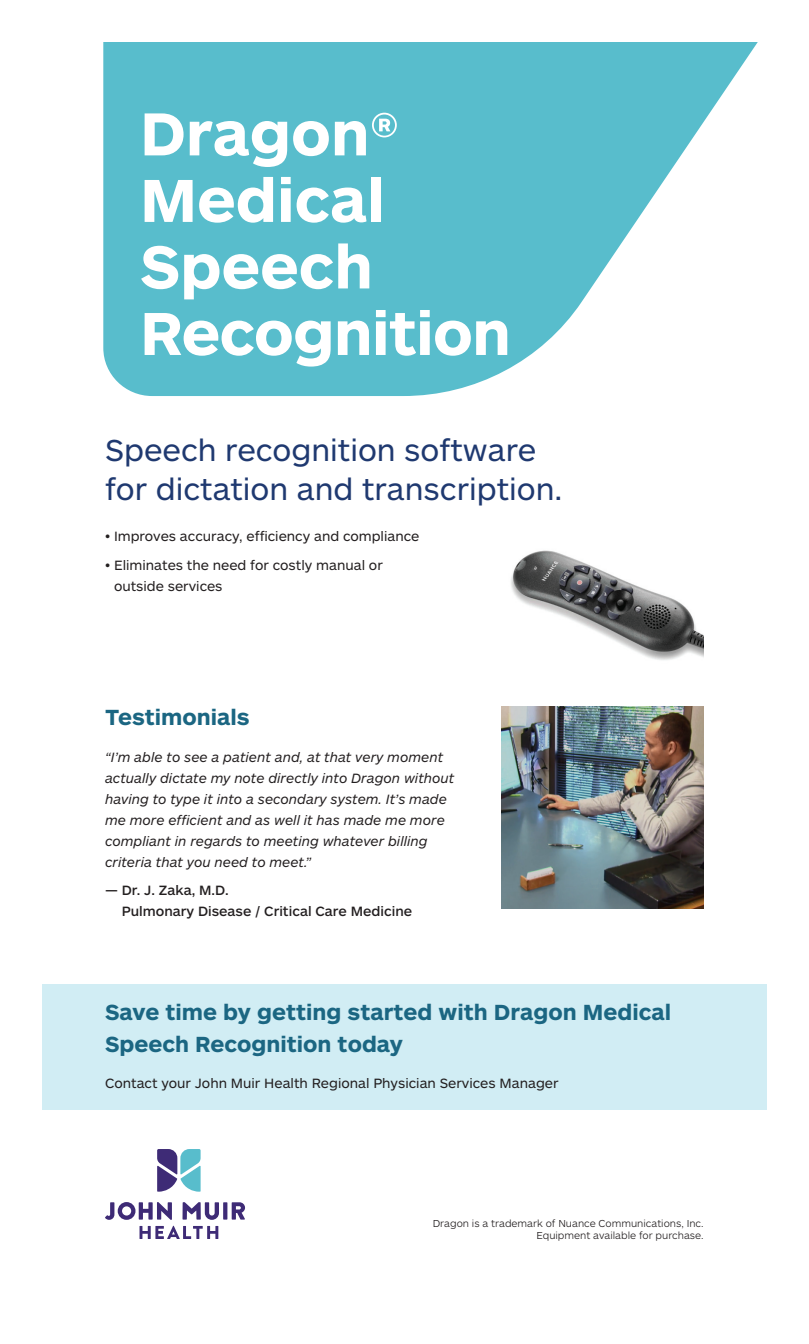
<style>
.page{position:relative;width:809px;height:1344px;background:#fff}
.page>*{position:absolute;margin:0;border:0;box-sizing:border-box;transform-origin:0 0}
.t1{font:700 63px/66.5px "ARS Maquette Pro";color:#fff}
.t2{font:31.5px/38.5px "ARS Maquette Pro";color:#1f3970}
.t3{font:700 22.75px/31.5px "ARS Maquette Pro";color:#1b6682}
.t4{font:italic 14px/21px "ARS Maquette Pro";color:#231f20}
.t5{font:14px/21px "ARS Maquette Pro";color:#231f20}
.t6{font:500 14px/21px "ARS Maquette Pro";color:#231f20}
.t7{font:300 10.5px/12.2px "ARS Maquette Pro";color:#231f20;text-align:right}
</style>
<div class="page">
<div style="left:42px;top:984px;width:724px;height:126px;background:#d1edf4"></div>
<svg style="left:103px;top:42px;width:655px;height:354px;fill:#58bdcc"></svg>
<svg style="left:157px;top:1149px;width:43px;height:43px"></svg>
<svg style="left:139px;top:1226px;width:79px;height:13px"></svg>
<svg style="left:223px;top:1202px;width:4px;height:18px"></svg>
<svg style="left:232px;top:1202px;width:13px;height:18px"></svg>
<svg style="left:182px;top:1202px;width:37px;height:18px"></svg>
<svg style="left:105px;top:1202px;width:67px;height:18px"></svg>
<img style="left:511px;top:550px;width:193px;height:110px">
<img style="left:501px;top:707px;width:202px;height:202px">
<h1 class="t1" style="left:140px;top:97px;width:372px">Dragon®<br>Medical<br>Speech<br>Recognition</h1>
<h2 class="t2" style="left:105px;top:430px;width:459px">Speech recognition software for dictation and transcription.</h2>
<p class="t5" style="left:105px;top:525px;width:316px">• Improves accuracy, efficiency and compliance</p>
<p class="t5" style="left:114px;top:554px;width:270px;text-indent:-9px">• Eliminates the need for costly manual or outside services</p>
<h3 class="t3" style="left:105px;top:700px;width:146px">Testimonials</h3>
<p class="t4" style="left:105px;top:745px;width:351px">“I’m able to see a patient and, at that very moment actually dictate my note directly into Dragon without having to type it into a secondary system. It’s made me more efficient and as well it has made me more compliant in regards to meeting whatever billing criteria that you need to meet.”</p>
<p class="t6" style="left:122px;top:879px;width:292px;text-indent:-17px">— Dr. J. Zaka, M.D.<br>Pulmonary Disease / Critical Care Medicine</p>
<h3 class="t3" style="left:105px;top:995px;width:567px">Save time by getting started with Dragon Medical<br>Speech Recognition today</h3>
<p class="t5" style="left:105px;top:1072px;width:455px">Contact your John Muir Health Regional Physician Services Manager</p>
<p class="t7" style="left:432px;top:1216px;width:272px">Dragon is a trademark of Nuance Communications, Inc.<br>Equipment available for purchase.</p>
</div>
